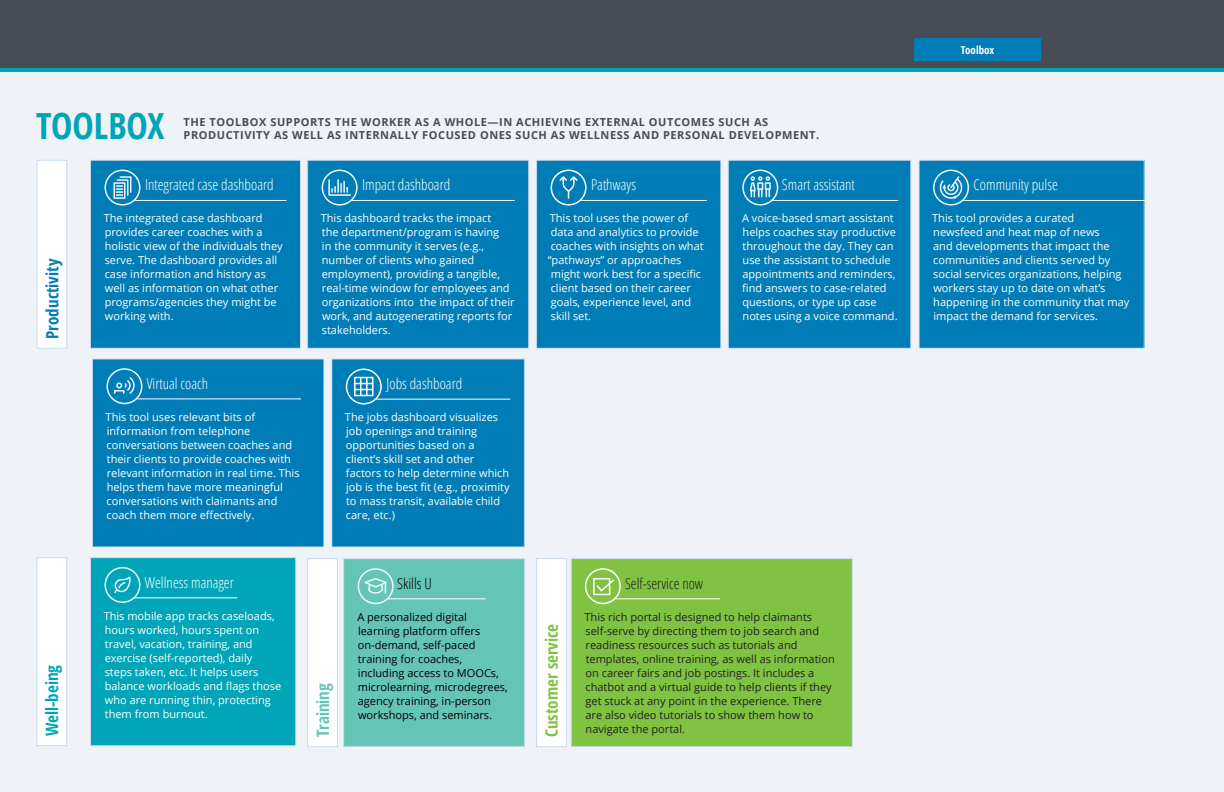
<style>
.page{position:relative;width:1224px;height:792px;background:#eff3f8}
.page>*{position:absolute;margin:0;border:0;box-sizing:border-box;transform-origin:0 0}
.t1{font:700 condensed 36px "Open Sans";color:#00a5b8}
.t2{font:700 condensed 17px "Open Sans";color:#80c343}
.t3{font:700 condensed 17px "Open Sans";color:#007db6}
.t4{font:700 condensed 17px "Open Sans";color:#00a5b8}
.t5{font:700 condensed 17px "Open Sans";color:#65c5b4}
.t6{font:300 15px "Open Sans Condensed";color:#fff}
.t7{font:300 15px "Open Sans Condensed";color:#221f20}
.t8{font:300 15px "Open Sans Condensed";color:#000}
.t9{font:11px/14px "Open Sans";color:#fff}
.t10{font:11px/14px "Open Sans";color:#221f20}
.t11{font:11px/14px "Open Sans";color:#000}
.t12{font:700 11px/13.2px "Open Sans";letter-spacing:.05em;color:#474c55}
.t13{font:700 condensed 11px "Open Sans";color:#fff}
</style>
<div class="page">
<div style="left:0;top:0;width:1224px;height:72px;background:#474c55"></div>
<hr style="left:0;top:68px;width:1224px;height:4px;background:#00a5b8">
<div style="left:37px;top:160px;width:30px;height:188px;background:#fff"></div>
<div style="left:36px;top:160px;width:31px;height:189px;border:1px solid #cadaeb"></div>
<div style="left:537px;top:559px;width:29px;height:188px;background:#fff"></div>
<div style="left:536px;top:558px;width:31px;height:189px;border:1px solid #cadaeb"></div>
<div style="left:308px;top:559px;width:29px;height:188px;background:#fff"></div>
<div style="left:307px;top:558px;width:31px;height:189px;border:1px solid #cadaeb"></div>
<div style="left:37px;top:558px;width:30px;height:188px;background:#fff"></div>
<div style="left:36px;top:557px;width:31px;height:189px;border:1px solid #cadaeb"></div>
<div style="left:92px;top:359px;width:232px;height:188px;background:#007db6"></div>
<div style="left:92px;top:358px;width:232px;height:189px;border:1px solid #cadaeb"></div>
<div style="left:90px;top:160px;width:210px;height:188px;background:#007db6"></div>
<div style="left:90px;top:160px;width:211px;height:189px;border:1px solid #cadaeb"></div>
<div style="left:728px;top:160px;width:183px;height:188px;background:#007db6"></div>
<div style="left:728px;top:160px;width:183px;height:189px;border:1px solid #cadaeb"></div>
<div style="left:919px;top:160px;width:225px;height:188px;background:#007db6"></div>
<div style="left:919px;top:160px;width:226px;height:189px;border:1px solid #cadaeb"></div>
<div style="left:308px;top:160px;width:221px;height:188px;background:#007db6"></div>
<div style="left:307px;top:160px;width:222px;height:189px;border:1px solid #cadaeb"></div>
<div style="left:571px;top:559px;width:281px;height:188px;background:#80c342"></div>
<div style="left:571px;top:558px;width:282px;height:189px;border:1px solid #cadaeb"></div>
<div style="left:537px;top:160px;width:184px;height:188px;background:#007db6"></div>
<div style="left:536px;top:160px;width:185px;height:189px;border:1px solid #cadaeb"></div>
<div style="left:332px;top:359px;width:192px;height:188px;background:#007db6"></div>
<div style="left:331px;top:358px;width:194px;height:189px;border:1px solid #cadaeb"></div>
<div style="left:344px;top:559px;width:180px;height:188px;background:#65c5b4"></div>
<div style="left:343px;top:558px;width:182px;height:189px;border:1px solid #cadaeb"></div>
<div style="left:90px;top:558px;width:206px;height:188px;background:#00a5b8"></div>
<div style="left:90px;top:557px;width:206px;height:189px;border:1px solid #cadaeb"></div>
<hr style="left:136px;top:398px;width:165px;height:1px;background:#fff">
<hr style="left:134px;top:200px;width:152px;height:1px;background:#fff">
<hr style="left:352px;top:200px;width:163px;height:1px;background:#fff">
<hr style="left:615px;top:598px;width:105px;height:1px;background:#fff">
<hr style="left:580px;top:200px;width:127px;height:1px;background:#fff">
<hr style="left:772px;top:200px;width:126px;height:1px;background:#fff">
<hr style="left:962px;top:200px;width:183px;height:1px;background:#fff">
<hr style="left:376px;top:399px;width:134px;height:1px;background:#fff">
<hr style="left:387px;top:598px;width:99px;height:1px;background:#fff">
<hr style="left:134px;top:597px;width:103px;height:1px;background:#fff">
<svg style="left:358px;top:568px;width:36px;height:36px"></svg>
<svg style="left:105px;top:567px;width:36px;height:36px"></svg>
<div style="left:914px;top:39px;width:127px;height:22px;background:#007db6"></div>
<svg style="left:104px;top:170px;width:36px;height:36px"></svg>
<svg style="left:322px;top:170px;width:36px;height:36px"></svg>
<svg style="left:742px;top:170px;width:36px;height:36px"></svg>
<svg style="left:933px;top:170px;width:36px;height:36px"></svg>
<svg style="left:106px;top:368px;width:36px;height:36px"></svg>
<svg style="left:585px;top:568px;width:36px;height:36px"></svg>
<svg style="left:551px;top:170px;width:36px;height:36px"></svg>
<svg style="left:346px;top:369px;width:36px;height:36px"></svg>
<h1 class="t1" style="left:36px;top:101px;width:130px">TOOLBOX</h1>
<p class="t12" style="left:184px;top:115px;width:637px">THE TOOLBOX SUPPORTS THE WORKER AS A WHOLE—IN ACHIEVING EXTERNAL OUTCOMES SUCH AS<br>PRODUCTIVITY AS WELL AS INTERNALLY FOCUSED ONES SUCH AS WELLNESS AND PERSONAL DEVELOPMENT.</p>
<h2 class="t3" style="left:40px;top:339px;width:82px;rotate:-90deg">Productivity</h2>
<h2 class="t4" style="left:40px;top:736px;width:73px;rotate:-90deg">Well-being</h2>
<h3 class="t6" style="left:145px;top:175px;width:130px">Integrated case dashboard</h3>
<p class="t9" style="left:104px;top:211px;width:181px">The integrated case dashboard provides career coaches with a holistic view of the individuals they serve. The dashboard provides all case information and history as well as information on what other programs/agencies they might be working with.</p>
<h3 class="t6" style="left:147px;top:373px;width:63px">Virtual coach</h3>
<p class="t9" style="left:106px;top:410px;width:196px">This tool uses relevant bits of information from telephone conversations between coaches and their clients to provide coaches with relevant information in real time. This helps them have more meaningful conversations with claimants and coach them more effectively.</p>
<h3 class="t6" style="left:362px;top:175px;width:90px">Impact dashboard</h3>
<p class="t9" style="left:321px;top:211px;width:195px">This dashboard tracks the impact<br>the department/program is having<br>in the community it serves (e.g., number of clients who gained employment), providing a tangible, real-time window for employees and organizations into the impact of their work, and autogenerating reports for stakeholders.</p>
<h3 class="t6" style="left:387px;top:373px;width:77px">Jobs dashboard</h3>
<p class="t9" style="left:345px;top:410px;width:166px">The jobs dashboard visualizes job openings and training opportunities based on a client’s skill set and other factors to help determine which job is the best fit (e.g., proximity to mass transit, available child care, etc.)</p>
<h3 class="t6" style="left:145px;top:572px;width:91px">Wellness manager</h3>
<p class="t9" style="left:104px;top:608px;width:179px">This mobile app tracks caseloads, hours worked, hours spent on travel, vacation, training, and exercise (self-reported), daily steps taken, etc. It helps users balance workloads and flags those who are running thin, protecting them from burnout.</p>
<h2 class="t5" style="left:311px;top:737px;width:55px;rotate:-90deg">Training</h2>
<h3 class="t8" style="left:397px;top:573px;width:36px">Skills U</h3>
<p class="t11" style="left:357px;top:609px;width:152px">A personalized digital learning platform offers on-demand, self-paced training for coaches, including access to MOOCs, microlearning, microdegrees, agency training, in-person workshops, and seminars.</p>
<h3 class="t6" style="left:591px;top:175px;width:47px">Pathways</h3>
<p class="t9" style="left:548px;top:211px;width:157px">This tool uses the power of data and analytics to provide coaches with insights on what “pathways” or approaches might work best for a specific client based on their career goals, experience level, and skill set.</p>
<h3 class="t6" style="left:782px;top:175px;width:74px">Smart assistant</h3>
<p class="t9" style="left:742px;top:211px;width:157px">A voice-based smart assistant helps coaches stay productive throughout the day. They can use the assistant to schedule appointments and reminders, find answers to case-related questions, or type up case notes using a voice command.</p>
<h2 class="t2" style="left:540px;top:737px;width:115px;rotate:-90deg">Customer service</h2>
<h3 class="t7" style="left:625px;top:573px;width:80px">Self-service now</h3>
<p class="t10" style="left:585px;top:609px;width:252px">This rich portal is designed to help claimants self-serve by directing them to job search and readiness resources such as tutorials and templates, online training, as well as information on career fairs and job postings. It includes a chatbot and a virtual guide to help clients if they get stuck at any point in the experience. There are also video tutorials to show them how to navigate the portal.</p>
<p class="t13" style="left:961px;top:43px;width:35px">Toolbox</p>
<h3 class="t6" style="left:974px;top:175px;width:86px">Community pulse</h3>
<p class="t9" style="left:932px;top:211px;width:199px">This tool provides a curated<br>newsfeed and heat map of news<br>and developments that impact the communities and clients served by social services organizations, helping workers stay up to date on what’s happening in the community that may impact the demand for services.</p>
</div>
